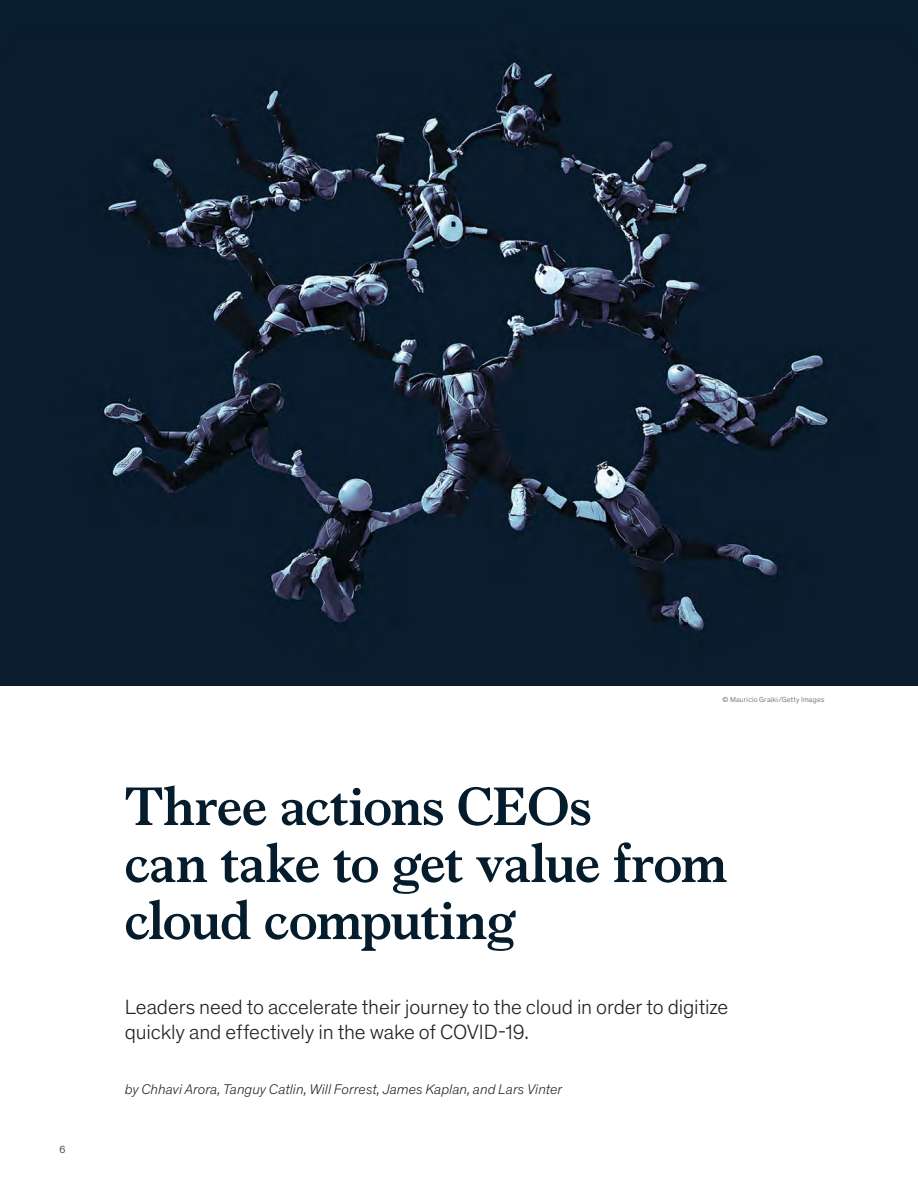
<style>
.page{position:relative;width:918px;height:1188px;background:#fff}
.page>*{position:absolute;margin:0;border:0;box-sizing:border-box;transform-origin:0 0}
.Title_of_article-dee{font:700 54px/57px "Bower";letter-spacing:-.01em;color:#051c2c}
.Standfirst-Dek_Thein{font:300 21px/24.8px "Theinhardt Pan";letter-spacing:-.005em;color:#231f20}
.Author_byline{font:italic 300 14.25px "Theinhardt Pan";letter-spacing:.005em;color:#231f20}
.t1{font:300 10.5px "Theinhardt Pan";color:#231f20}
.Art_Photo_credit{font:300 7.5px "Theinhardt Pan";letter-spacing:.02em;color:#57585a}
</style>
<div class="page">
<img style="left:0;top:0;width:918px;height:685px">
<p class="t1" style="left:60px;top:1142px;width:7px">6</p>
<p class="Art_Photo_credit" style="left:723px;top:694px;width:103px">© Mauricio Graiki/Getty Images</p>
<p class="Title_of_article-dee" style="left:125px;top:774px;width:604px">Three actions CEOs<br>can take to get value from cloud computing</p>
<p class="Standfirst-Dek_Thein" style="left:125px;top:993px;width:605px">Leaders need to accelerate their journey to the cloud in order to digitize quickly and effectively in the wake of COVID-19.</p>
<p class="Author_byline" style="left:125px;top:1080px;width:439px">by Chhavi Arora, Tanguy Catlin, Will Forrest, James Kaplan, and Lars Vinter</p>
</div>
